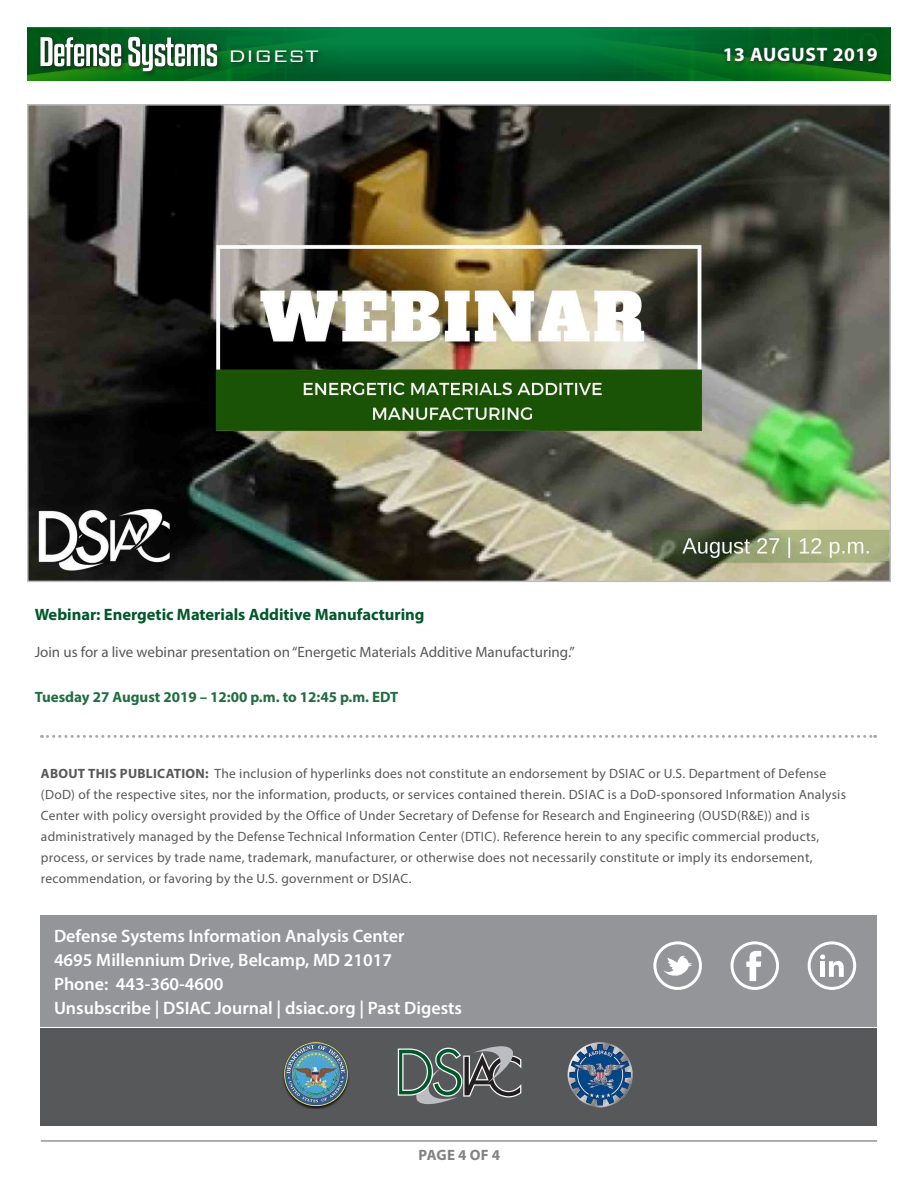
<style>
.page{position:relative;width:918px;height:1188px;background:#fff}
.page>*{position:absolute;margin:0;border:0;box-sizing:border-box;transform-origin:0 0}
.t1{font:300 22.35px "Bank Gothic BT";color:#fff}
.t2{font:700 19.5px "Myriad Pro";letter-spacing:.025em;color:#fff}
.t3{font:600 18px "Myriad Pro";color:#fff}
.t4{font:700 16.5px "Myriad Pro";color:#00582a}
.t5{font:15px "Myriad Pro";color:#57585a}
.t6{font:700 15px "Myriad Pro";color:#216d43}
.t7{font:700 15px "Myriad Pro";letter-spacing:.005em;color:#808285}
.t8{font:13.5px/21px "Myriad Pro";letter-spacing:.02em;color:#57585a}
.s1{font-weight:700}
</style>
<div class="page">
<div style="left:27px;top:27px;width:864px;height:54px;background:linear-gradient(to bottom,#048f4b,#00582a)"></div>
<svg style="left:540px;top:27px;width:351px;height:54px;background:#026d29"></svg>
<div style="left:720px;top:46px;width:161px;height:22px;background:#231f20;opacity:.75"></div>
<svg style="left:27px;top:27px;width:353px;height:54px;background:#267b44"></svg>
<div style="left:40px;top:915px;width:838px;height:112px;background:#939598"></div>
<div style="left:40px;top:1028px;width:838px;height:98px;background:#57585a"></div>
<img style="left:567px;top:1042px;width:66px;height:66px">
<img style="left:283px;top:1042px;width:66px;height:67px">
<svg style="left:398px;top:1046px;width:123px;height:58px"></svg>
<svg style="left:41px;top:735px;width:835px;height:3px"></svg>
<hr style="left:41px;top:1140px;width:836px;height:2px;background:#939598">
<svg style="left:653px;top:941px;width:49px;height:49px"></svg>
<svg style="left:731px;top:941px;width:48px;height:49px"></svg>
<svg style="left:808px;top:941px;width:48px;height:49px"></svg>
<img style="left:30px;top:107px;width:858px;height:472px">
<h1 class="t1" style="left:228px;top:43px;width:92px">DIGEST</h1>
<h2 class="t2" style="left:723px;top:42px;width:156px">13 AUGUST 2019</h2>
<p class="t4" style="left:35px;top:604px;width:391px">Webinar: Energetic Materials Additive Manufacturing</p>
<p class="t5" style="left:35px;top:643px;width:542px">Join us for a live webinar presentation on “Energetic Materials Additive Manufacturing.”</p>
<p class="t6" style="left:35px;top:687px;width:365px">Tuesday 27 August 2019 – 12:00 p.m. to 12:45 p.m. EDT</p>
<p class="t8" style="left:41px;top:763px;width:807px"><span class="s1">ABOUT THIS PUBLICATION:</span> The inclusion of hyperlinks does not constitute an endorsement by DSIAC or U.S. Department of Defense (DoD) of the respective sites, nor the information, products, or services contained therein. DSIAC is a DoD-sponsored Information Analysis Center with policy oversight provided by the Office of Under Secretary of Defense for Research and Engineering (OUSD(R&amp;E)) and is administratively managed by the Defense Technical Information Center (DTIC). Reference herein to any specific commercial products, process, or services by trade name, trademark, manufacturer, or otherwise does not necessarily constitute or imply its endorsement, recommendation, or favoring by the U.S. government or DSIAC.</p>
<p class="t3" style="left:54px;top:925px;width:352px">Defense Systems Information Analysis Center</p>
<p class="t3" style="left:54px;top:949px;width:340px">4695 Millennium Drive, Belcamp, MD 21017</p>
<p class="t3" style="left:54px;top:973px;width:171px">Phone: 443-360-4600</p>
<p class="t3" style="left:54px;top:997px;width:410px">Unsubscribe | DSIAC Journal | dsiac.org | Past Digests</p>
<p class="t7" style="left:419px;top:1146px;width:83px">PAGE 4 OF 4</p>
</div>
